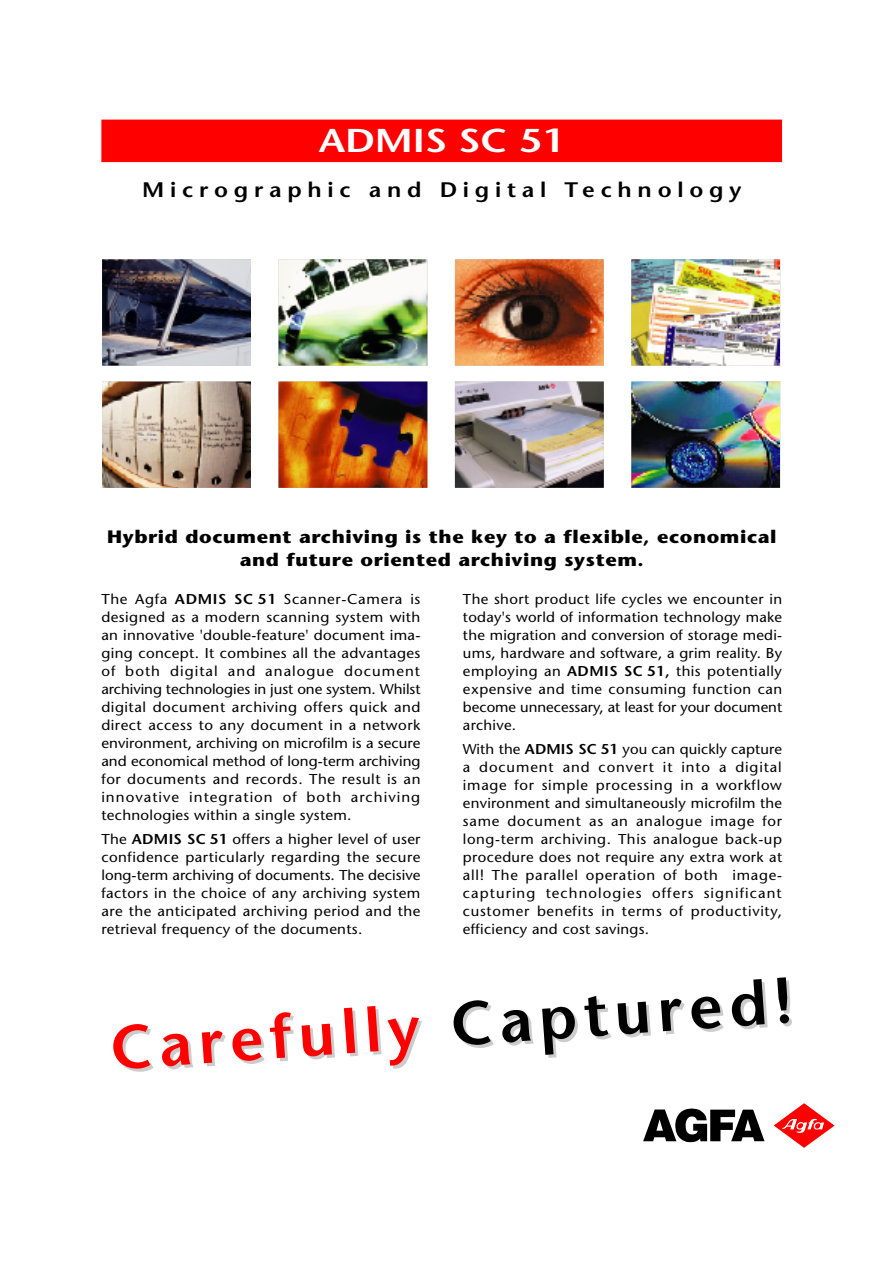
<style>
.page{position:relative;width:893px;height:1263px;background:#fff}
.page>*{position:absolute;margin:0;border:0;box-sizing:border-box;transform-origin:0 0}
.t1{font:600 61.5px "Stone Sans";color:#f00}
.t2{font:600 33px "Stone Sans";color:#fff;scale:1.2 1}
.t3{font:600 21px "Stone Sans";letter-spacing:.25em;color:#000;scale:1.1 1}
.t4{font:700 18px/22.5px "Stone Sans";letter-spacing:.03em;color:#000;text-align:center;scale:1.1 1}
.t5{font:14.25px/18px "Stone Sans";letter-spacing:.02em;color:#000;text-align:justify;scale:1.06 1}
.t6{font:14.25px/18px "Stone Sans";letter-spacing:.02em;color:#000;text-align:justify;scale:1.05 1}
.s1{font-weight:600}
.s2{color:#000}
</style>
<div class="page">
<svg style="left:643px;top:1108px;width:121px;height:34px"></svg>
<svg style="left:773px;top:1103px;width:61px;height:45px"></svg>
<div style="left:101px;top:120px;width:681px;height:42px;background:#f00"></div>
<img style="left:102px;top:259px;width:149px;height:107px">
<img style="left:102px;top:382px;width:149px;height:106px">
<img style="left:278px;top:382px;width:149px;height:106px">
<img style="left:455px;top:382px;width:148px;height:106px">
<img style="left:278px;top:259px;width:149px;height:107px">
<img style="left:455px;top:259px;width:148px;height:107px">
<img style="left:631px;top:382px;width:148px;height:106px">
<img style="left:631px;top:259px;width:148px;height:107px">
<h2 class="t2" style="left:319px;top:129px;width:206px">ADMIS SC 51</h2>
<h3 class="t3" style="left:142px;top:182px;width:546px">Micrographic and Digital Technology</h3>
<p class="t4" style="left:107px;top:528px;width:610px">Hybrid document archiving is the key to a flexible, economical and future oriented archiving system.</p>
<p class="t5" style="left:101px;top:592px;width:303px">The Agfa <span class="s1">ADMIS SC 51</span> Scanner-Camera is designed as a modern scanning system with an innovative 'double-feature' document ima&shy;ging concept. It combines all the advantages of both digital and analogue document archiving technologies in just one system. Whilst digital document archiving offers quick and direct access to any document in a network environment, archiving on microfilm is a secure and economical method of long-term archiving for documents and records. The result is an innovative integration of both archiving technologies within a single system.</p>
<p class="t5" style="left:101px;top:832px;width:303px">The <span class="s1">ADMIS SC 51</span> offers a higher level of user confidence particularly regarding the secure long-term archiving of documents. The decisive factors in the choice of any archiving system are the anticipated archiving period and the retrieval frequency of the documents.</p>
<p class="t6" style="left:463px;top:592px;width:305px">The short product life cycles we encounter in today's world of information technology make the migration and conversion of storage medi&shy;ums, hardware and software, a grim reality. By employing an <span class="s1">ADMIS SC 51,</span> this potentially expensive and time consuming function can become unnecessary, at least for your document archive.</p>
<p class="t6" style="left:463px;top:742px;width:305px">With the <span class="s1">ADMIS SC 51</span> you can quickly capture a document and convert it into a digital image for simple processing in a workflow environment and simultaneously microfilm the same document as an analogue image for long-term archiving. This analogue back-up procedure does not require any extra work at all! The parallel operation of both image&shy;capturing technologies offers significant customer benefits in terms of productivity, efficiency and cost savings.</p>
<h1 class="t1" style="left:109px;top:1027px;width:684px;rotate:-4deg">Carefully <span class="s2">Captured!</span></h1>
</div>
